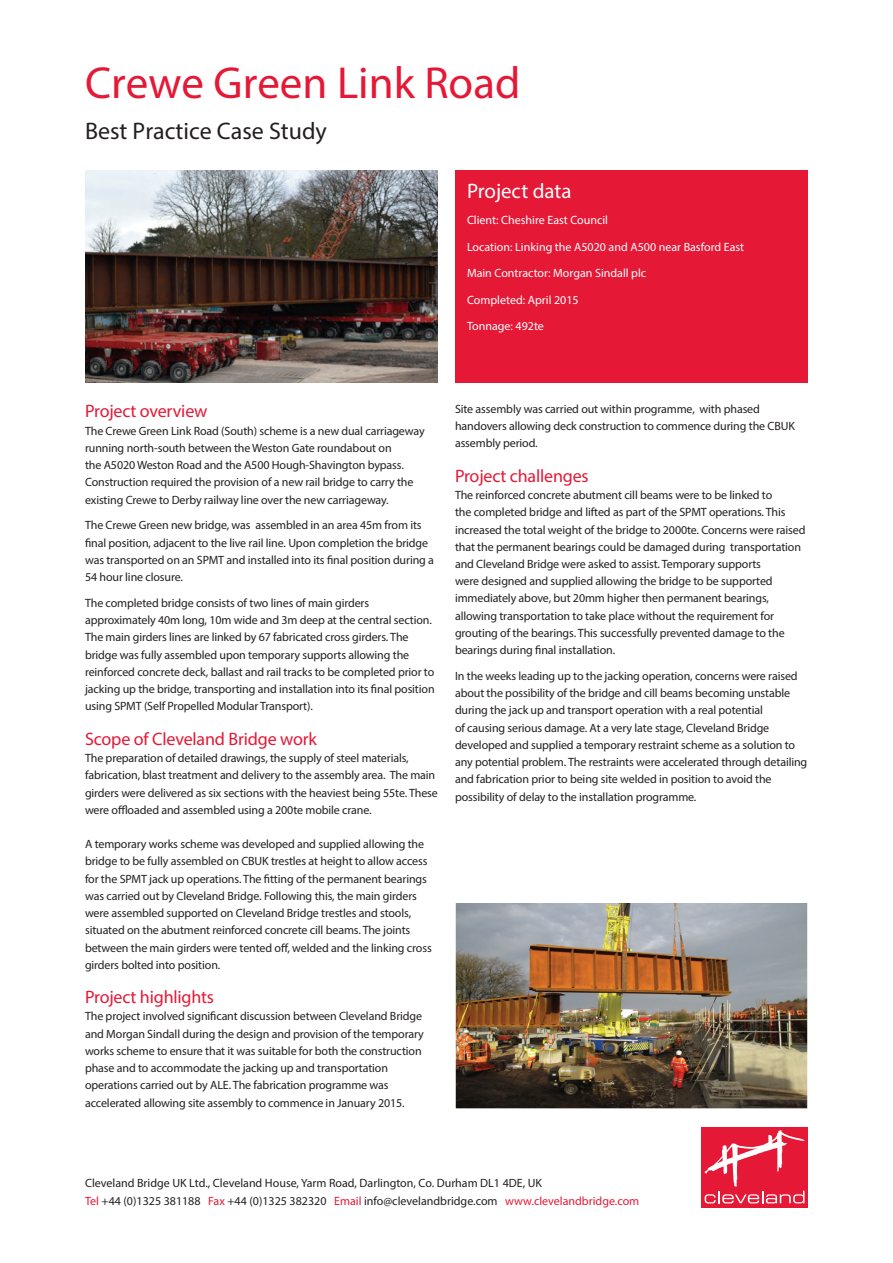
<style>
.page{position:relative;width:893px;height:1263px;background:#fff}
.page>*{position:absolute;margin:0;border:0;box-sizing:border-box;transform-origin:0 0}
.t1{font:45px "Myriad Pro";color:#e51836}
.t2{font:24px "Myriad Pro";color:#231f20}
.t3{font:21px "Myriad Pro";color:#fff}
.t4{font:18px "Myriad Pro";letter-spacing:-.01em;color:#e51836}
.t5{font:12px/17.2px "Myriad Pro";letter-spacing:-.01em;color:#231f20}
.t6{font:12px "Myriad Pro";color:#fff}
.s1{color:#e51836}
</style>
<div class="page">
<div style="left:455px;top:170px;width:353px;height:213px;background:#e51836"></div>
<div style="left:702px;top:1127px;width:106px;height:80px;background:#e51836"></div>
<svg style="left:705px;top:1130px;width:99px;height:73px"></svg>
<img style="left:85px;top:170px;width:353px;height:213px">
<img style="left:455px;top:904px;width:353px;height:205px">
<h1 class="t1" style="left:85px;top:55px;width:437px">Crewe Green Link Road</h1>
<h2 class="t2" style="left:85px;top:116px;width:243px">Best Practice Case Study</h2>
<h3 class="t3" style="left:467px;top:178px;width:106px">Project data</h3>
<p class="t6" style="left:467px;top:213px;width:143px">Client: Cheshire East Council</p>
<p class="t6" style="left:467px;top:239px;width:279px">Location: Linking the A5020 and A500 near Basford East</p>
<p class="t6" style="left:467px;top:266px;width:181px">Main Contractor: Morgan Sindall plc</p>
<p class="t6" style="left:467px;top:292px;width:113px">Completed: April 2015</p>
<p class="t6" style="left:467px;top:319px;width:78px">Tonnage: 492te</p>
<h3 class="t4" style="left:85px;top:400px;width:124px">Project overview</h3>
<p class="t5" style="left:85px;top:422px;width:341px">The Crewe Green Link Road (South) scheme is a new dual carriageway running north-south between the Weston Gate roundabout on<br>the A5020 Weston Road and the A500 Hough-Shavington bypass.<br>Construction required the provision of a new rail bridge to carry the existing Crewe to Derby railway line over the new carriageway.</p>
<p class="t5" style="left:85px;top:517px;width:350px">The Crewe Green new bridge, was assembled in an area 45m from its final position, adjacent to the live rail line. Upon completion the bridge was transported on an SPMT and installed into its final position during a 54 hour line closure.</p>
<p class="t5" style="left:85px;top:594px;width:351px">The completed bridge consists of two lines of main girders approximately 40m long, 10m wide and 3m deep at the central section.<br>The main girders lines are linked by 67 fabricated cross girders. The bridge was fully assembled upon temporary supports allowing the reinforced concrete deck, ballast and rail tracks to be completed prior to jacking up the bridge, transporting and installation into its final position using SPMT (Self Propelled Modular Transport).</p>
<h3 class="t4" style="left:85px;top:728px;width:234px">Scope of Cleveland Bridge work</h3>
<p class="t5" style="left:85px;top:749px;width:354px">The preparation of detailed drawings, the supply of steel materials, fabrication, blast treatment and delivery to the assembly area. The main girders were delivered as six sections with the heaviest being 55te. These were offloaded and assembled using a 200te mobile crane.</p>
<p class="t5" style="left:85px;top:835px;width:348px">A temporary works scheme was developed and supplied allowing the bridge to be fully assembled on CBUK trestles at height to allow access for the SPMT jack up operations. The fitting of the permanent bearings was carried out by Cleveland Bridge. Following this, the main girders were assembled supported on Cleveland Bridge trestles and stools, situated on the abutment reinforced concrete cill beams. The joints between the main girders were tented off, welded and the linking cross girders bolted into position.</p>
<h3 class="t4" style="left:85px;top:986px;width:131px">Project highlights</h3>
<p class="t5" style="left:85px;top:1007px;width:340px">The project involved significant discussion between Cleveland Bridge and Morgan Sindall during the design and provision of the temporary works scheme to ensure that it was suitable for both the construction phase and to accommodate the jacking up and transportation operations carried out by ALE. The fabrication programme was accelerated allowing site assembly to commence in January 2015.</p>
<p class="t5" style="left:455px;top:400px;width:341px">Site assembly was carried out within programme, with phased handovers allowing deck construction to commence during the CBUK assembly period.</p>
<h3 class="t4" style="left:455px;top:465px;width:135px">Project challenges</h3>
<p class="t5" style="left:455px;top:486px;width:352px">The reinforced concrete abutment cill beams were to be linked to<br>the completed bridge and lifted as part of the SPMT operations. This increased the total weight of the bridge to 2000te. Concerns were raised that the permanent bearings could be damaged during transportation and Cleveland Bridge were asked to assist. Temporary supports<br>were designed and supplied allowing the bridge to be supported immediately above, but 20mm higher then permanent bearings, allowing transportation to take place without the requirement for grouting of the bearings. This successfully prevented damage to the bearings during final installation.</p>
<p class="t5" style="left:455px;top:667px;width:354px">In the weeks leading up to the jacking operation, concerns were raised about the possibility of the bridge and cill beams becoming unstable during the jack up and transport operation with a real potential<br>of causing serious damage. At a very late stage, Cleveland Bridge developed and supplied a temporary restraint scheme as a solution to any potential problem. The restraints were accelerated through detailing and fabrication prior to being site welded in position to avoid the possibility of delay to the installation programme.</p>
<p class="t5" style="left:85px;top:1174px;width:556px;line-height:18px">Cleveland Bridge UK Ltd., Cleveland House, Yarm Road, Darlington, Co. Durham DL1 4DE, UK<br><span class="s1">Tel</span> +44 (0)1325 381188 <span class="s1">Fax</span> +44 (0)1325 382320 <span class="s1">Email</span> info@clevelandbridge.com <span class="s1">www.clevelandbridge.com</span></p>
</div>
